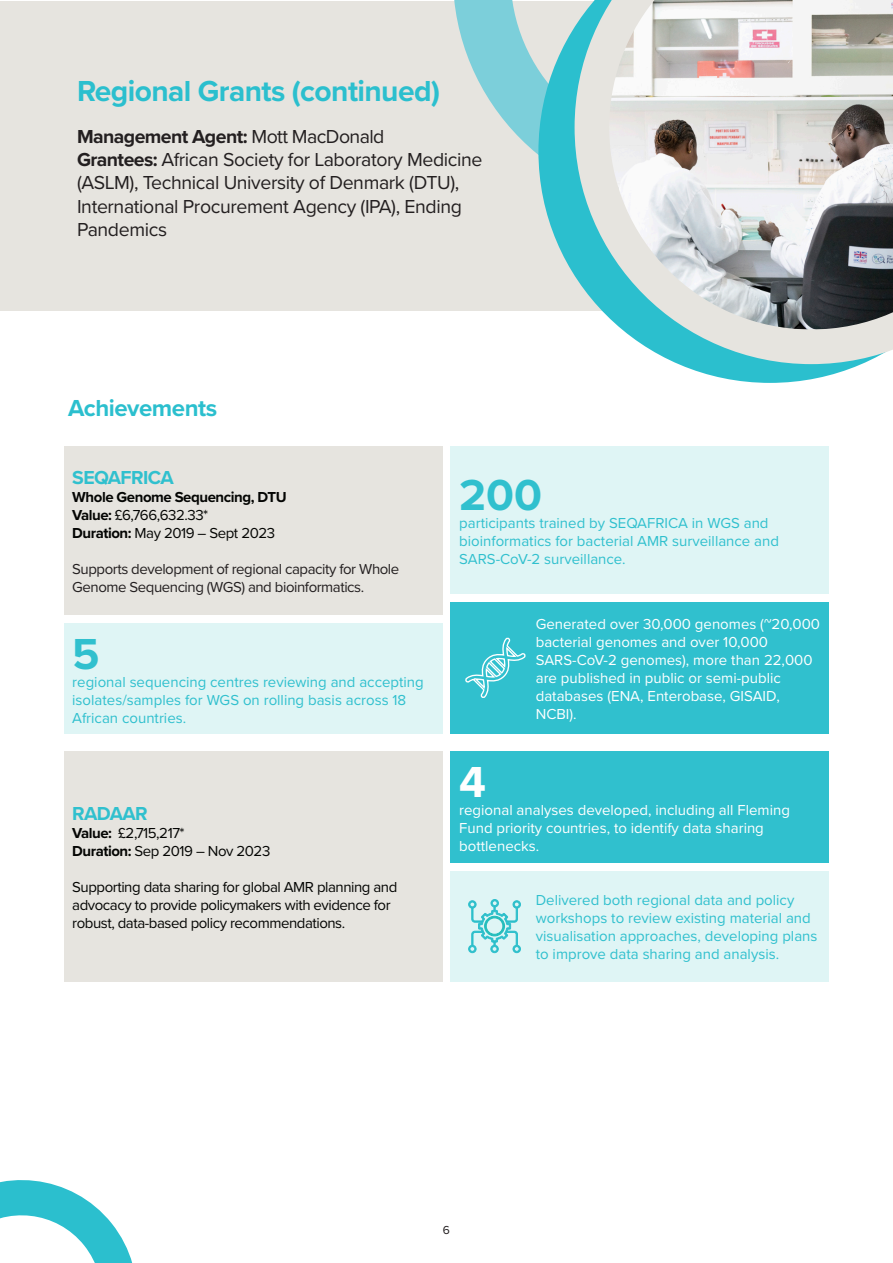
<style>
.page{position:relative;width:893px;height:1263px;background:#fff}
.page>*{position:absolute;margin:0;border:0;box-sizing:border-box;transform-origin:0 0}
.t1{font:700 45px "Proxima Nova";color:#30c0ce}
.t2{font:700 45px "Proxima Nova";color:#fff}
.t3{font:700 30px "Proxima Nova";letter-spacing:-.02em;color:#2bbfce}
.t4{font:700 24px "Proxima Nova";letter-spacing:-.02em;color:#2bbfce}
.t5{font:19.5px/23.4px "Proxima Nova";letter-spacing:-.02em;color:#231f20}
.t6{font:700 19.5px "Proxima Nova";letter-spacing:-.03em;color:#30c0ce}
.t7{font:15px/18px "Proxima Nova";color:#30c0ce}
.t8{font:15px/18px "Proxima Nova";letter-spacing:-.03em;color:#040503}
.t9{font:15px/18px "Proxima Nova";color:#fff}
.t10{font:15px/18px "Proxima Nova";letter-spacing:-.03em;color:#231f20}
.t11{font:700 15px "Proxima Nova";letter-spacing:-.03em;color:#040503}
.t12{font:12px "Proxima Nova";color:#231f20}
.s1{font-weight:700}
</style>
<div class="page">
<svg style="left:0;top:1180px;width:132px;height:83px"></svg>
<div style="left:64px;top:446px;width:378px;height:169px;background:#e6e4df"></div>
<div style="left:64px;top:751px;width:378px;height:230px;background:#e6e4df"></div>
<div style="left:451px;top:602px;width:378px;height:132px;background:#30c0ce"></div>
<div style="left:451px;top:871px;width:378px;height:110px;background:#dff5f5"></div>
<div style="left:64px;top:623px;width:378px;height:111px;background:#dff5f5"></div>
<div style="left:451px;top:751px;width:378px;height:111px;background:#30c0ce"></div>
<div style="left:451px;top:446px;width:378px;height:147px;background:#dff5f5"></div>
<svg style="left:465px;top:637px;width:61px;height:61px"></svg>
<svg style="left:468px;top:899px;width:53px;height:54px"></svg>
<div style="left:1px;top:1px;width:892px;height:309px;background:#e6e4df"></div>
<svg style="left:454px;top:0;width:84px;height:155px;fill:#7ccfda"></svg>
<svg style="left:538px;top:26px;width:324px;height:357px"></svg>
<svg style="left:575px;top:0;width:318px;height:364px"></svg>
<p class="t6" style="left:72px;top:72px;width:63px">QWArS</p>
<p class="t3" style="left:77px;top:69px;width:364px">Regional Grants (continued)</p>
<p class="t5" style="left:77px;top:123px;width:407px"><span class="s1">Management Agent:</span> Mott MacDonald<br><span class="s1">Grantees:</span> African Society for Laboratory Medicine (ASLM), Technical University of Denmark (DTU), International Procurement Agency (IPA), Ending Pandemics</p>
<p class="t8" style="left:72px;top:132px;width:194px"><span class="s1">Duration:</span> Oct 2019 – Apr 2023</p>
<p class="t8" style="left:72px;top:168px;width:316px">Improves data sharing for global AMR planning and</p>
<p class="t8" style="left:72px;top:204px;width:274px">robust, data-based policy recommendations.</p>
<p class="t4" style="left:68px;top:390px;width:151px">Achievements</p>
<p class="t6" style="left:72px;top:463px;width:103px">SEQAFRICA</p>
<p class="t11" style="left:72px;top:486px;width:216px">Whole Genome Sequencing, DTU</p>
<p class="t8" style="left:72px;top:505px;width:138px"><span class="s1">Value:</span> £6,766,632.33*</p>
<p class="t8" style="left:72px;top:523px;width:204px"><span class="s1">Duration:</span> May 2019 – Sept 2023</p>
<p class="t10" style="left:72px;top:559px;width:329px">Supports development of regional capacity for Whole<br>Genome Sequencing (WGS) and bioinformatics.</p>
<p class="t1" style="left:72px;top:621px;width:29px">5</p>
<p class="t7" style="left:72px;top:673px;width:353px">regional sequencing centres reviewing and accepting isolates/samples for WGS on rolling basis across 18<br>African countries.</p>
<p class="t6" style="left:72px;top:799px;width:77px">RADAAR</p>
<p class="t8" style="left:72px;top:823px;width:114px"><span class="s1">Value:</span> £2,715,217*</p>
<p class="t8" style="left:72px;top:841px;width:200px"><span class="s1">Duration:</span> Sep 2019 – Nov 2023</p>
<p class="t8" style="left:72px;top:877px;width:327px">Supporting data sharing for global AMR planning and advocacy to provide policymakers with evidence for robust, data-based policy recommendations.</p>
<p class="t1" style="left:459px;top:462px;width:84px">200</p>
<p class="t7" style="left:459px;top:514px;width:321px">participants trained by SEQAFRICA in WGS and bioinformatics for bacterial AMR surveillance and<br>SARS-CoV-2 surveillance.</p>
<p class="t9" style="left:536px;top:614px;width:286px">Generated over 30,000 genomes (~20,000 bacterial genomes and over 10,000<br>SARS-CoV-2 genomes), more than 22,000 are published in public or semi-public databases (ENA, Enterobase, GISAID,<br>NCBI).</p>
<p class="t2" style="left:459px;top:749px;width:28px">4</p>
<p class="t9" style="left:459px;top:801px;width:332px">regional analyses developed, including all Fleming<br>Fund priority countries, to identify data sharing bottlenecks.</p>
<p class="t7" style="left:536px;top:890px;width:283px">Delivered both regional data and policy workshops to review existing material and visualisation approaches, developing plans to improve data sharing and analysis.</p>
<p class="t12" style="left:443px;top:1221px;width:9px">6</p>
</div>
